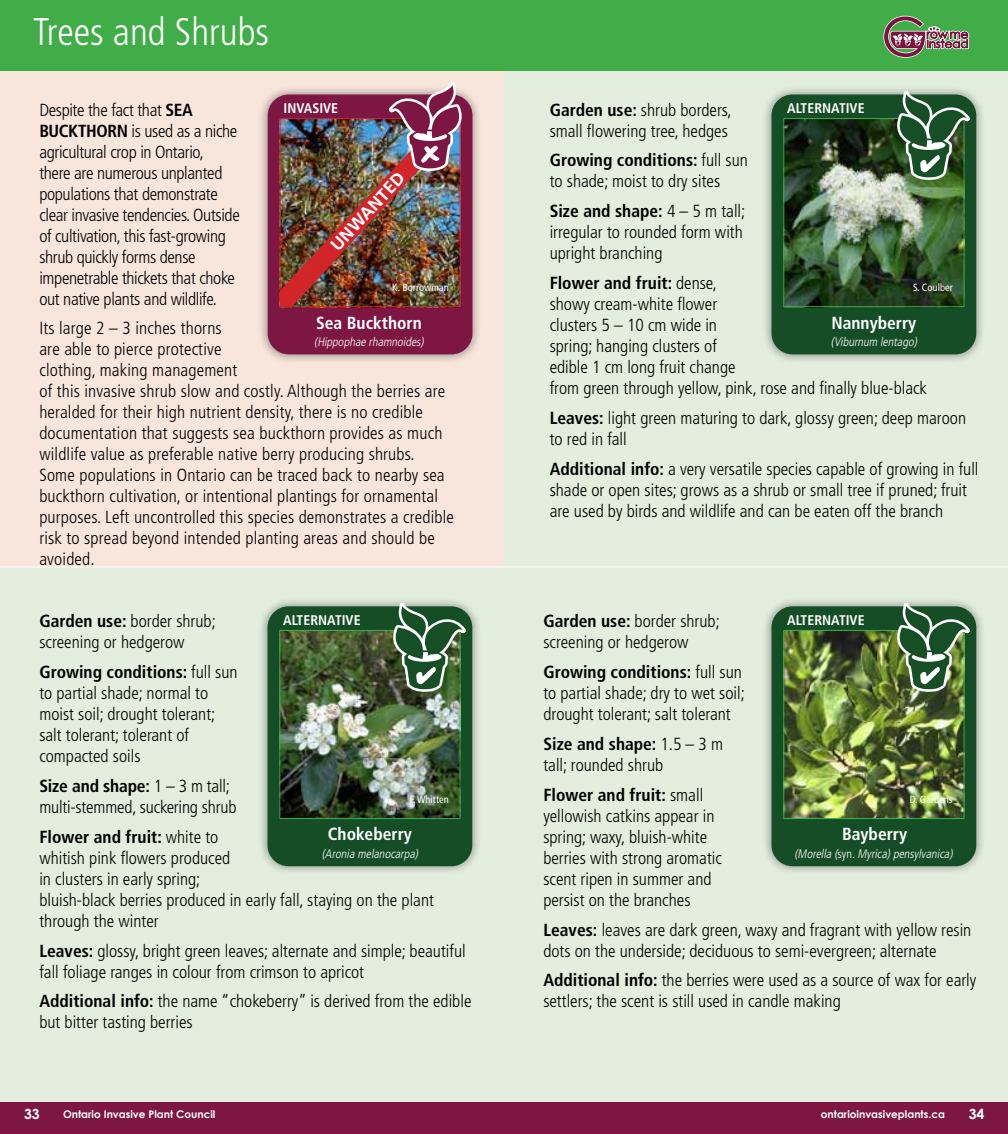
<style>
.page{position:relative;width:1008px;height:1134px;background:#fff}
.page>*{position:absolute;margin:0;border:0;box-sizing:border-box;transform-origin:0 0}
.t1{font:300 condensed 38.5px "Frutiger";color:#fff}
.t2{font:300 condensed 17.5px/21px "Frutiger";color:#000}
.t3{font:300 condensed 17.5px/21px "Frutiger";letter-spacing:-.02em;color:#000}
.t4{font:700 condensed 17.5px "Frutiger";color:#fff}
.t5{font:700 17.5px "Frutiger";color:#fff}
.t6{font:700 condensed 14px "Frutiger";color:#fff}
.t7{font:700 14px "Century Gothic";color:#fff}
.t8{font:italic 300 condensed 12.25px "Frutiger";color:#fff}
.t9{font:700 10.5px "Century Gothic";color:#fff}
.t10{font:condensed 10.5px "Frutiger";color:#fff}
.s1{font-weight:700}
.s2{font-style:normal}
</style>
<div class="page">
<div style="left:0;top:1102px;width:504px;height:32px;background:#7d1643"></div>
<div style="left:504px;top:1102px;width:504px;height:32px;background:#7d1643"></div>
<div style="left:0;top:63px;width:504px;height:504px;background:#f8e5dc"></div>
<div style="left:504px;top:65px;width:504px;height:509px;background:#e3eede"></div>
<div style="left:0;top:567px;width:504px;height:534px;background:#e3eede"></div>
<div style="left:504px;top:567px;width:504px;height:534px;background:#e3eede"></div>
<hr style="left:0;top:567px;width:1008px;height:1px;background:#fff">
<div style="left:504px;top:0;width:504px;height:71px;background:#41ad49"></div>
<div style="left:0;top:0;width:504px;height:71px;background:#41ad49"></div>
<svg style="left:883px;top:16px;width:87px;height:42px"></svg>
<div style="left:258px;top:85px;width:224px;height:279px;background:#000;opacity:.44"></div>
<div style="left:268px;top:94px;width:204px;height:260px;background:#7d1643;border-radius:21px"></div>
<img style="left:280px;top:82px;width:183px;height:225px">
<div style="left:762px;top:85px;width:224px;height:279px;background:#000;opacity:.44"></div>
<div style="left:772px;top:94px;width:204px;height:260px;background:#154e26;border-radius:21px"></div>
<img style="left:785px;top:120px;width:177px;height:185px">
<div style="left:783px;top:118px;width:181px;height:189px;border:1px solid #41ad49"></div>
<svg style="left:893px;top:91px;width:83px;height:91px"></svg>
<div style="left:762px;top:596px;width:224px;height:280px;background:#000;opacity:.44"></div>
<div style="left:772px;top:606px;width:204px;height:260px;background:#154e26;border-radius:21px"></div>
<img style="left:785px;top:632px;width:177px;height:185px">
<div style="left:783px;top:630px;width:181px;height:189px;border:1px solid #41ad49"></div>
<img style="left:893px;top:603px;width:83px;height:91px">
<div style="left:258px;top:596px;width:224px;height:280px;background:#000;opacity:.44"></div>
<div style="left:268px;top:606px;width:204px;height:260px;background:#154e26;border-radius:21px"></div>
<img style="left:281px;top:632px;width:177px;height:185px">
<div style="left:279px;top:630px;width:181px;height:189px;border:1px solid #41ad49"></div>
<img style="left:389px;top:603px;width:83px;height:91px">
<h1 class="t1" style="left:33px;top:9px;width:237px">Trees and Shrubs</h1>
<p class="t3" style="left:39px;top:99px;width:202px">Despite the fact that <span class="s1">SEA<br>BUCKTHORN</span> is used as a niche agricultural crop in Ontario,<br>there are numerous unplanted populations that demonstrate clear invasive tendencies. Outside of cultivation, this fast-growing shrub quickly forms dense impenetrable thickets that choke out native plants and wildlife.</p>
<p class="t2" style="left:39px;top:318px;width:416px">Its large 2 – 3 inches thorns<br>are able to pierce protective<br>clothing, making management<br>of this invasive shrub slow and costly. Although the berries are heralded for their high nutrient density, there is no credible documentation that suggests sea buckthorn provides as much wildlife value as preferable native berry producing shrubs.<br>Some populations in Ontario can be traced back to nearby sea buckthorn cultivation, or intentional plantings for ornamental purposes. Left uncontrolled this species demonstrates a credible risk to spread beyond intended planting areas and should be avoided.</p>
<p class="t2" style="left:550px;top:99px;width:184px"><span class="s1">Garden use:</span> shrub borders, small flowering tree, hedges</p>
<p class="t2" style="left:550px;top:150px;width:200px"><span class="s1">Growing conditions:</span> full sun to shade; moist to dry sites</p>
<p class="t2" style="left:550px;top:201px;width:197px"><span class="s1">Size and shape:</span> 4 – 5 m tall; irregular to rounded form with upright branching</p>
<p class="t2" style="left:550px;top:273px;width:379px"><span class="s1">Flower and fruit:</span> dense,<br>showy cream-white flower<br>clusters 5 – 10 cm wide in<br>spring; hanging clusters of<br>edible 1 cm long fruit change<br>from green through yellow, pink, rose and finally blue-black</p>
<p class="t2" style="left:550px;top:407px;width:418px"><span class="s1">Leaves:</span> light green maturing to dark, glossy green; deep maroon to red in fall</p>
<p class="t2" style="left:550px;top:458px;width:430px"><span class="s1">Additional info:</span> a very versatile species capable of growing in full shade or open sites; grows as a shrub or small tree if pruned; fruit are used by birds and wildlife and can be eaten off the branch</p>
<p class="t6" style="left:284px;top:100px;width:56px">INVASIVE</p>
<p class="t6" style="left:787px;top:100px;width:79px">ALTERNATIVE</p>
<p class="t5" style="left:326px;top:241px;width:101px;rotate:-47deg">UNWANTED</p>
<p class="t10" style="left:913px;top:282px;width:41px">S. Coulber</p>
<p class="t4" style="left:831px;top:312px;width:86px">Nannyberry</p>
<p class="t8" style="left:831px;top:335px;width:90px">(Viburnum lentago)</p>
<p class="t10" style="left:392px;top:282px;width:58px">K. Borrowman</p>
<p class="t4" style="left:316px;top:312px;width:107px">Sea Buckthorn</p>
<p class="t8" style="left:314px;top:335px;width:114px">(Hippophae rhamnoides)</p>
<p class="t2" style="left:39px;top:611px;width:178px"><span class="s1">Garden use:</span> border shrub; screening or hedgerow</p>
<p class="t2" style="left:39px;top:662px;width:200px"><span class="s1">Growing conditions:</span> full sun to partial shade; normal to moist soil; drought tolerant; salt tolerant; tolerant of compacted soils</p>
<p class="t2" style="left:39px;top:776px;width:199px"><span class="s1">Size and shape:</span> 1 – 3 m tall; multi-stemmed, suckering shrub</p>
<p class="t2" style="left:39px;top:827px;width:396px"><span class="s1">Flower and fruit:</span> white to<br>whitish pink flowers produced<br>in clusters in early spring;<br>bluish-black berries produced in early fall, staying on the plant through the winter</p>
<p class="t2" style="left:39px;top:940px;width:428px"><span class="s1">Leaves:</span> glossy, bright green leaves; alternate and simple; beautiful fall foliage ranges in colour from crimson to apricot</p>
<p class="t2" style="left:39px;top:991px;width:434px"><span class="s1">Additional info:</span> the name “chokeberry” is derived from the edible but bitter tasting berries</p>
<p class="t6" style="left:283px;top:612px;width:79px">ALTERNATIVE</p>
<p class="t10" style="left:410px;top:793px;width:40px">F. Whitten</p>
<p class="t4" style="left:328px;top:824px;width:86px">Chokeberry</p>
<p class="t8" style="left:322px;top:847px;width:100px">(Aronia melanocarpa)</p>
<p class="t2" style="left:543px;top:611px;width:178px"><span class="s1">Garden use:</span> border shrub; screening or hedgerow</p>
<p class="t2" style="left:543px;top:662px;width:203px"><span class="s1">Growing conditions:</span> full sun to partial shade; dry to wet soil; drought tolerant; salt tolerant</p>
<p class="t2" style="left:543px;top:734px;width:181px"><span class="s1">Size and shape:</span> 1.5 – 3 m tall; rounded shrub</p>
<p class="t2" style="left:543px;top:785px;width:180px"><span class="s1">Flower and fruit:</span> small yellowish catkins appear in spring; waxy, bluish-white berries with strong aromatic scent ripen in summer and persist on the branches</p>
<p class="t2" style="left:543px;top:919px;width:430px"><span class="s1">Leaves:</span> leaves are dark green, waxy and fragrant with yellow resin dots on the underside; deciduous to semi-evergreen; alternate</p>
<p class="t2" style="left:543px;top:970px;width:435px"><span class="s1">Additional info:</span> the berries were used as a source of wax for early settlers; the scent is still used in candle making</p>
<p class="t6" style="left:787px;top:612px;width:79px">ALTERNATIVE</p>
<p class="t10" style="left:910px;top:793px;width:45px">D. Gardens</p>
<p class="t4" style="left:842px;top:824px;width:67px">Bayberry</p>
<p class="t8" style="left:794px;top:847px;width:162px">(Morella (<span class="s2">s y n .</span> Myrica)pensylvanica)</p>
<p class="t7" style="left:24px;top:1105px;width:17px">33</p>
<p class="t9" style="left:63px;top:1108px;width:154px">Ontario Invasive Plant Council</p>
<p class="t9" style="left:821px;top:1108px;width:126px">ontarioinvasiveplants.ca</p>
<p class="t7" style="left:969px;top:1105px;width:17px">34</p>
</div>
